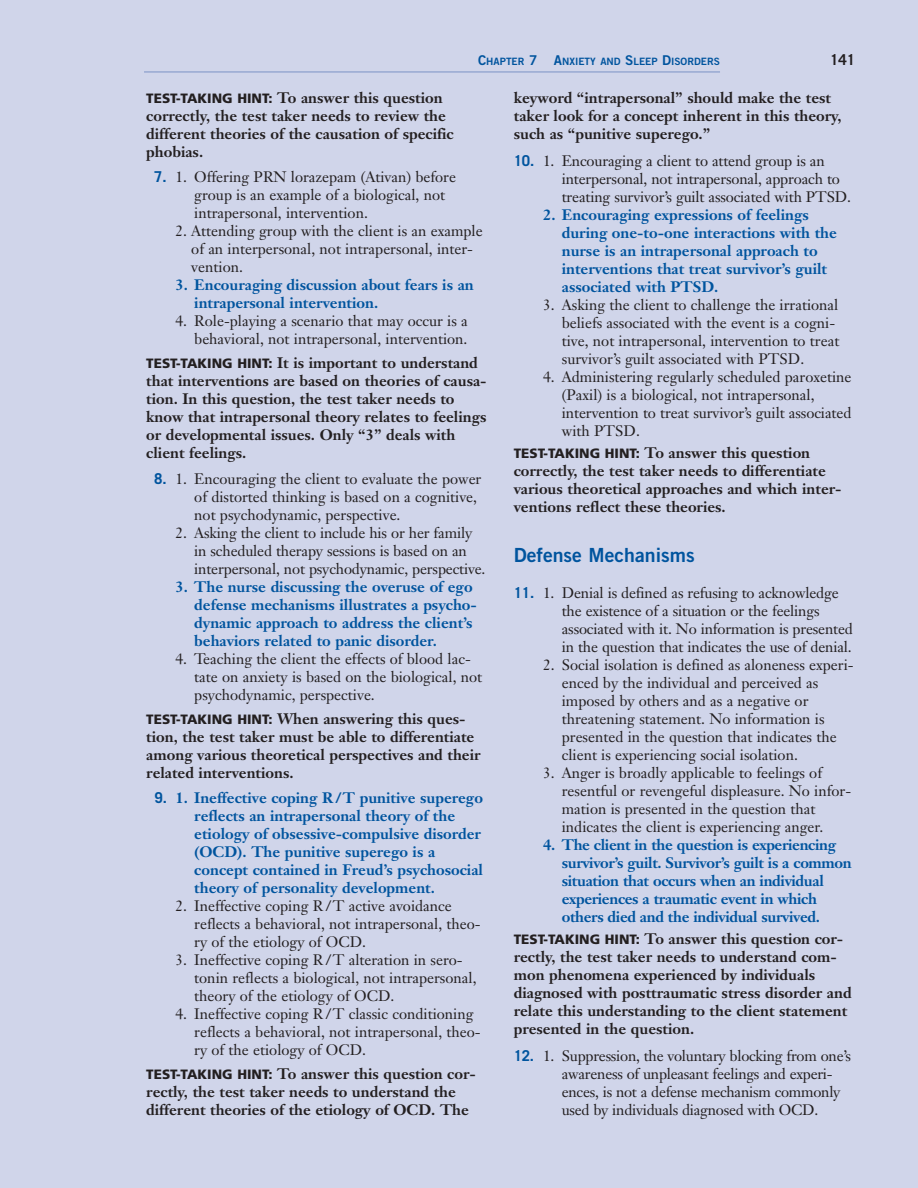
<style>
.page{position:relative;width:918px;height:1188px;background:#d0d5ea}
.page>*{position:absolute;margin:0;border:0;box-sizing:border-box;transform-origin:0 0}
.t1{font:19.5px "Trade Gothic Bold Two";color:#00549e}
.t2{font:15px/18px "Janson Text";color:#231f20}
.t3{font:700 15px/18px "Janson Text";color:#231f20}
.t4{font:700 15px/18px "Janson Text";color:#00549e}
.t5{font:700 15px/18px "Janson Text";letter-spacing:-.02em;color:#00549e}
.t6{font:700 15px "Trade Gothic";color:#231f20}
.t7{font:10.2px "Trade Gothic Bold Two";color:#00549e}
.s1{font-size:13.5px}
.s2{font-family:"Frutiger";font-weight:900;font-size:13.5px}
.s3{font-family:"Trade Gothic";font-weight:700;color:#00549e}
.s4{font-family:"Trade Gothic"}
</style>
<div class="page">
<p class="t7" style="left:478px;top:55px;width:243px"><span class="s1">C</span>HAPTER <span class="s1">7 A</span>NXIETY AND <span class="s1">S</span>LEEP <span class="s1">D</span>ISORDERS</p>
<p class="t6" style="left:830px;top:50px;width:27px">141</p>
<p class="t3" style="left:146px;top:88px;width:309px"><span class="s2">TEST-TAKING HINT:</span> To answer this question correctly, the test taker needs to review the different theories of the causation of specific phobias.</p>
<p class="t2" style="left:194px;top:168px;width:263px;text-indent:-40px"><span class="s3">7.</span> 1. Offering PRN lorazepam (Ativan) before group is an example of a biological, not intrapersonal, intervention.</p>
<p class="t2" style="left:191px;top:222px;width:293px;text-indent:-16px">2. Attending group with the client is an example of an interpersonal, not intrapersonal, inter&shy;vention.</p>
<p class="t4" style="left:194px;top:276px;width:281px;text-indent:-19px">3. Encouraging discussion about fears is an intrapersonal intervention.</p>
<p class="t2" style="left:176px;top:312px;width:294px;text-align:right">4. Role-playing a scenario that may occur is a behavioral, not intrapersonal, intervention.</p>
<p class="t3" style="left:146px;top:354px;width:342px"><span class="s2">TEST-TAKING HINT:</span> It is important to understand that interventions are based on theories of causa&shy;tion. In this question, the test taker needs to know that intrapersonal theory relates to feelings or developmental issues. Only “3” deals with client feelings.</p>
<p class="t2" style="left:194px;top:470px;width:289px;text-indent:-40px"><span class="s3">8.</span> 1. Encouraging the client to evaluate the power of distorted thinking is based on a cognitive, not psychodynamic, perspective.</p>
<p class="t2" style="left:194px;top:524px;width:293px;text-indent:-19px">2. Asking the client to include his or her family in scheduled therapy sessions is based on an interpersonal, not psychodynamic, perspective.</p>
<p class="t4" style="left:194px;top:577px;width:284px;text-indent:-19px">3. The nurse discussing the overuse of ego defense mechanisms illustrates a psycho&shy;dynamic approach to address the client’s behaviors related to panic disorder.</p>
<p class="t2" style="left:194px;top:650px;width:289px;text-indent:-19px">4. Teaching the client the effects of blood lac&shy;tate on anxiety is based on the biological, not psychodynamic, perspective.</p>
<p class="t3" style="left:146px;top:709px;width:336px"><span class="s2">TEST-TAKING HINT:</span> When answering this ques&shy;tion, the test taker must be able to differentiate among various theoretical perspectives and their related interventions.</p>
<p class="t4" style="left:194px;top:789px;width:290px;text-indent:-40px"><span class="s4">9.</span> 1. Ineffective coping R /T punitive superego reflects an intrapersonal theory of the etiology of obsessive-compulsive disorder (OCD). The punitive superego is a concept contained in Freud’s psychosocial theory of personality development.</p>
<p class="t2" style="left:194px;top:897px;width:288px;text-indent:-19px">2. Ineffective coping R /T active avoidance reflects a behavioral, not intrapersonal, theo&shy;ry of the etiology of OCD.</p>
<p class="t2" style="left:194px;top:951px;width:284px;text-indent:-19px">3. Ineffective coping R /T alteration in sero&shy;tonin reflects a biological, not intrapersonal, theory of the etiology of OCD.</p>
<p class="t2" style="left:194px;top:1005px;width:288px;text-indent:-19px">4. Ineffective coping R /T classic conditioning reflects a behavioral, not intrapersonal, theo&shy;ry of the etiology of OCD.</p>
<p class="t3" style="left:146px;top:1065px;width:331px"><span class="s2">TEST-TAKING HINT:</span> To answer this question cor&shy;rectly, the test taker needs to understand the different theories of the etiology of OCD. The</p>
<p class="t3" style="left:514px;top:88px;width:329px">keyword “intrapersonal” should make the test taker look for a concept inherent in this theory, such as “punitive superego.”</p>
<p class="t2" style="left:562px;top:152px;width:291px;text-indent:-48px"><span class="s3">10.</span> 1. Encouraging a client to attend group is an interpersonal, not intrapersonal, approach to treating survivor’s guilt associated with PTSD.</p>
<p class="t4" style="left:562px;top:205px;width:277px;text-indent:-19px">2. Encouraging expressions of feelings during one-to-one interactions with the nurse is an intrapersonal approach to interventions that treat survivor’s guilt associated with PTSD.</p>
<p class="t2" style="left:562px;top:296px;width:279px;text-indent:-19px">3. Asking the client to challenge the irrational beliefs associated with the event is a cogni&shy;tive, not intrapersonal, intervention to treat survivor’s guilt associated with PTSD.</p>
<p class="t2" style="left:562px;top:368px;width:291px;text-indent:-19px">4. Administering regularly scheduled paroxetine (Paxil) is a biological, not intrapersonal, intervention to treat survivor’s guilt associated with PTSD.</p>
<p class="t3" style="left:514px;top:444px;width:329px"><span class="s2">TEST-TAKING HINT:</span> To answer this question correctly, the test taker needs to differentiate various theoretical approaches and which inter&shy;ventions reflect these theories.</p>
<h1 class="t1" style="left:514px;top:543px;width:182px">Defense Mechanisms</h1>
<p class="t2" style="left:562px;top:584px;width:293px;text-indent:-48px"><span class="s3">11.</span> 1. Denial is defined as refusing to acknowledge the existence of a situation or the feelings associated with it. No information is presented in the question that indicates the use of denial.</p>
<p class="t2" style="left:562px;top:656px;width:293px;text-indent:-19px">2. Social isolation is defined as aloneness experi&shy;enced by the individual and perceived as imposed by others and as a negative or threatening statement. No information is presented in the question that indicates the client is experiencing social isolation.</p>
<p class="t2" style="left:562px;top:764px;width:291px;text-indent:-19px">3. Anger is broadly applicable to feelings of resentful or revengeful displeasure. No infor&shy;mation is presented in the question that indicates the client is experiencing anger.</p>
<p class="t5" style="left:562px;top:835px;width:291px;text-indent:-19px">4. The client in the question is experiencing survivor’s guilt. Survivor’s guilt is a common situation that occurs when an individual experiences a traumatic event in which others died and the individual survived.</p>
<p class="t3" style="left:514px;top:930px;width:339px"><span class="s2">TEST-TAKING HINT:</span> To answer this question cor&shy;rectly, the test taker needs to understand com&shy;mon phenomena experienced by individuals diagnosed with posttraumatic stress disorder and relate this understanding to the client statement presented in the question.</p>
<p class="t2" style="left:562px;top:1047px;width:291px;text-indent:-48px"><span class="s3">12.</span> 1. Suppression, the voluntary blocking from one’s awareness of unpleasant feelings and experi&shy;ences, is not a defense mechanism commonly used by individuals diagnosed with OCD.</p>
</div>
